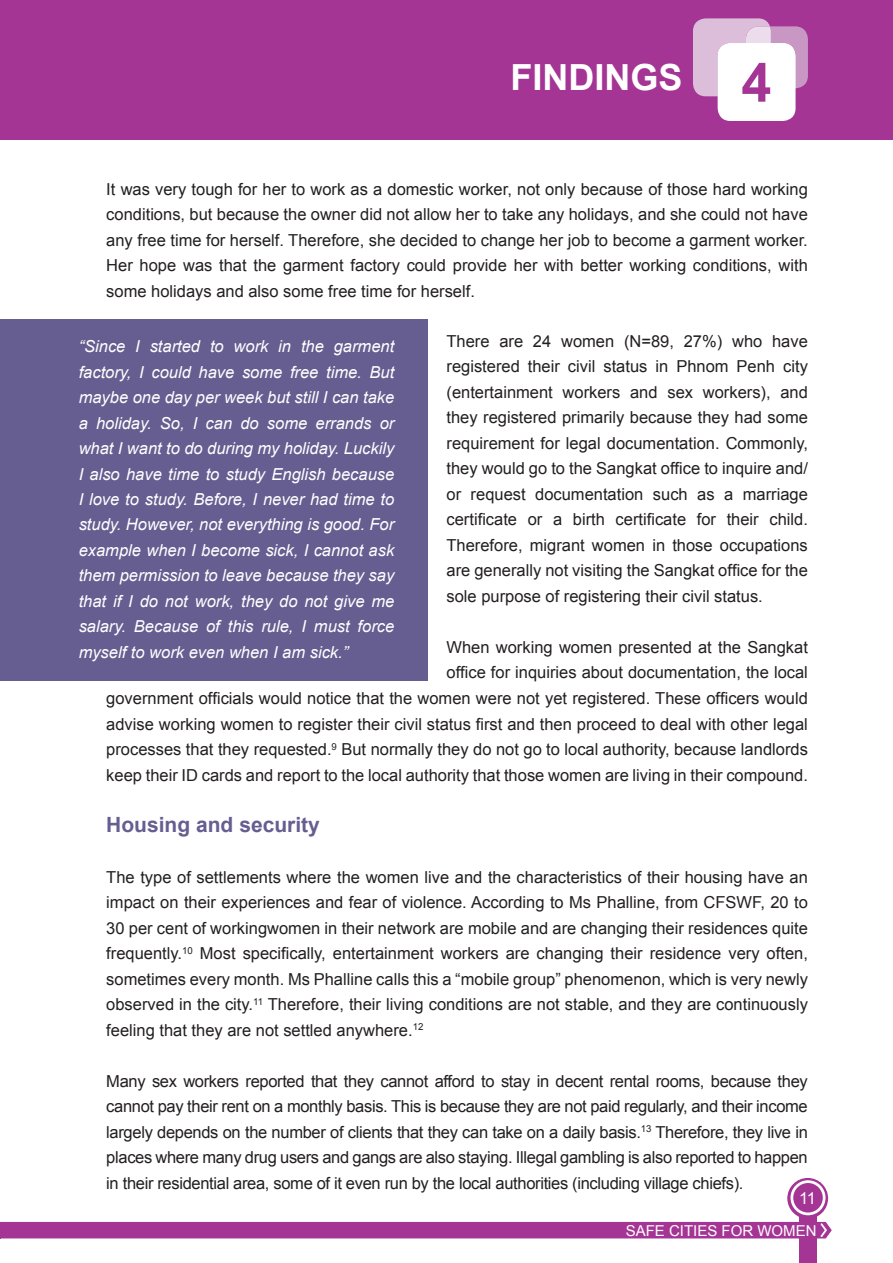
<style>
.page{position:relative;width:893px;height:1263px;background:#fff}
.page>*{position:absolute;margin:0;border:0;box-sizing:border-box;transform-origin:0 0}
.t1{font:700 36px "Arial";color:#fff}
.t2{font:700 21px "Arial";color:#665e91}
.t3{font:16.5px/25.5px "Arial";color:#231f20;text-align:justify}
.t4{font:italic 16.5px/25.5px "Arial";color:#fff;text-align:justify}
.t5{font:16.5px "Arial";color:#fff}
.t6{font:15px "Arial";color:#fff}
.s1{font-size:54px;color:#a53594}
</style>
<div class="page">
<div style="left:799px;top:1211px;width:18px;height:52px;background:#a53594"></div>
<svg style="left:787px;top:1178px;width:41px;height:41px"></svg>
<svg style="left:790px;top:1180px;width:35px;height:35px"></svg>
<div style="left:0;top:0;width:893px;height:139px;background:#a53594"></div>
<div style="left:718px;top:43px;width:77px;height:78px;background:#fff;border-radius:13px"></div>
<svg style="left:693px;top:18px;width:115px;height:78px"></svg>
<div style="left:0;top:319px;width:428px;height:361px;background:#665e91"></div>
<div style="left:0;top:1222px;width:832px;height:16px;background:#a53594"></div>
<h1 class="t1" style="left:510px;top:53px;width:263px">FINDINGS <span class="s1">4</span></h1>
<p class="t3" style="left:106px;top:176px;width:703px">It was very tough for her to work as a domestic worker, not only because of those hard working conditions, but because the owner did not allow her to take any holidays, and she could not have any free time for herself. Therefore, she decided to change her job to become a garment worker.<br>Her hope was that the garment factory could provide her with better working conditions, with some holidays and also some free time for herself.</p>
<p class="t3" style="left:446px;top:328px;width:363px">There are 24 women (N=89, 27%) who have registered their civil status in Phnom Penh city (entertainment workers and sex workers), and they registered primarily because they had some requirement for legal documentation. Commonly, they would go to the Sangkat office to inquire and/ or request documentation such as a marriage certificate or a birth certificate for their child.<br>Therefore, migrant women in those occupations are generally not visiting the Sangkat office for the sole purpose of registering their civil status.</p>
<p class="t3" style="left:106px;top:634px;width:703px;text-align:right">When working women presented at the Sangkat<br>office for inquiries about documentation, the local<br>government officials would notice that the women were not yet registered. These officers would advise working women to register their civil status first and then proceed to deal with other legal processes that they requested.<sup>9</sup> But normally they do not go to local authority, because landlords keep their ID cards and report to the local authority that those women are living in their compound.</p>
<p class="t2" style="left:106px;top:811px;width:215px">Housing and security</p>
<p class="t3" style="left:106px;top:864px;width:703px">The type of settlements where the women live and the characteristics of their housing have an impact on their experiences and fear of violence. According to Ms Phalline, from CFSWF, 20 to 30 per cent of workingwomen in their network are mobile and are changing their residences quite frequently.<sup>10</sup> Most specifically, entertainment workers are changing their residence very often, sometimes every month. Ms Phalline calls this a “mobile group” phenomenon, which is very newly observed in the city.<sup>11</sup> Therefore, their living conditions are not stable, and they are continuously feeling that they are not settled anywhere.<sup>12</sup></p>
<p class="t3" style="left:106px;top:1068px;width:703px">Many sex workers reported that they cannot afford to stay in decent rental rooms, because they cannot pay their rent on a monthly basis. This is because they are not paid regularly, and their income largely depends on the number of clients that they can take on a daily basis.<sup>13</sup> Therefore, they live in places where many drug users and gangs are also staying. Illegal gambling is also reported to happen in their residential area, some of it even run by the local authorities (including village chiefs).</p>
<p class="t4" style="left:79px;top:334px;width:317px">“Since I started to work in the garment factory, I could have some free time. But maybe one day per week but still I can take a holiday. So, I can do some errands or what I want to do during my holiday. Luckily I also have time to study English because I love to study. Before, I never had time to study. However, not everything is good. For example when I become sick, I cannot ask them permission to leave because they say that if I do not work, they do not give me salary. Because of this rule, I must force myself to work even when I am sick.”</p>
<p class="t5" style="left:799px;top:1187px;width:19px">11</p>
<p class="t6" style="left:626px;top:1220px;width:192px">SAFE CITIES FOR WOMEN</p>
</div>
